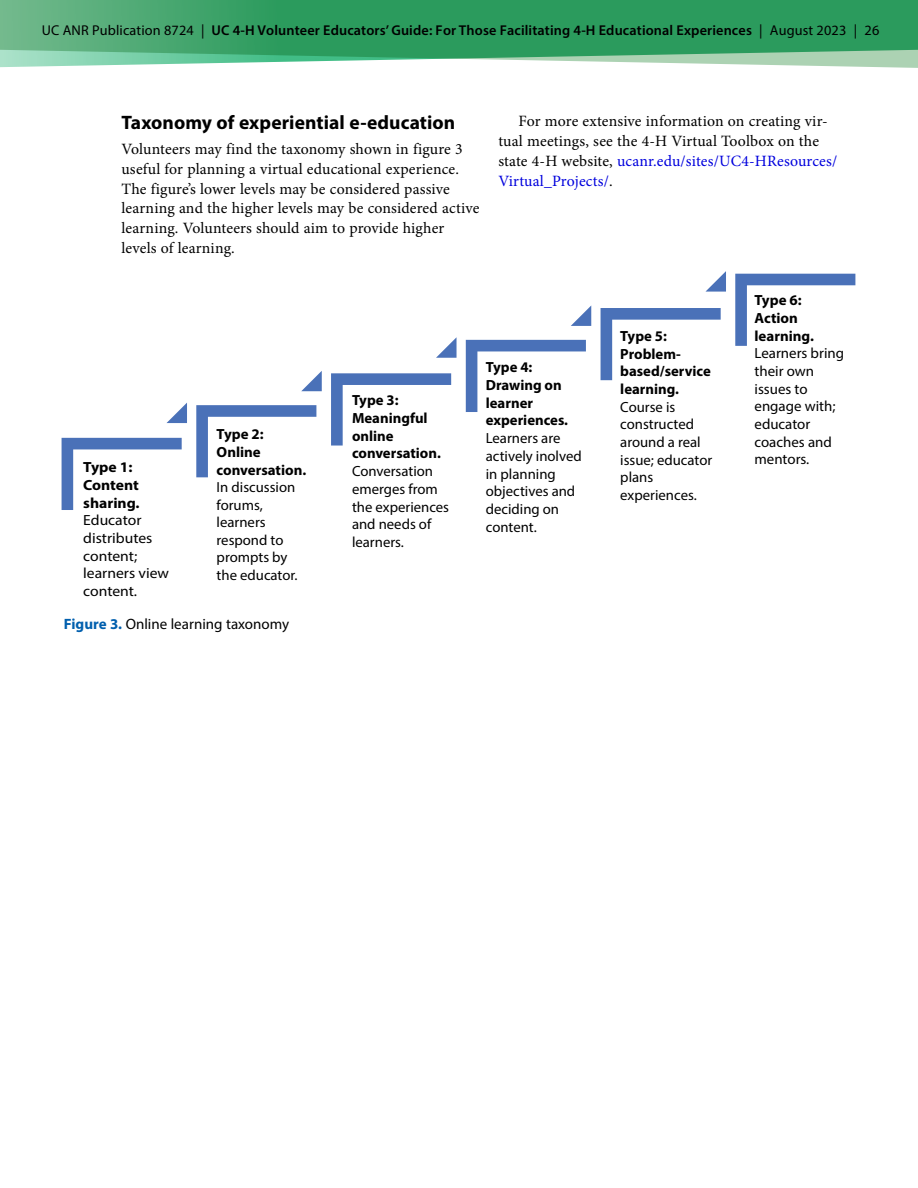
<style>
.page{position:relative;width:918px;height:1188px;background:#fff}
.page>*{position:absolute;margin:0;border:0;box-sizing:border-box;transform-origin:0 0}
.t1{font:700 19.5px "Myriad Pro";letter-spacing:.005em;color:#000}
.t2{font:15.75px/20px "Minion Pro";letter-spacing:.01em;color:#000}
.t3{font:15px "Myriad Pro";color:#000}
.t4{font:14.7px/17.7px "Myriad Pro";color:#000}
.t5{font:700 14.7px/17.7px "Myriad Pro";color:#000}
.t6{font:14.7px/17.7px "Myriad Pro";color:#000;scale:1.06 1}
.t7{font:700 14.7px/17.7px "Myriad Pro";color:#000;scale:1.06 1}
.t8{font:14.55px/17.5px "Myriad Pro";color:#000}
.t9{font:600 14.25px "Myriad Pro";letter-spacing:.01em;color:#000}
.s1{font-weight:400}
.s2{color:#00d}
.s3{font-weight:700;color:#005fae}
</style>
<div class="page">
<svg style="left:0;top:0;width:918px;height:68px;background:#50ac78"></svg>
<svg style="left:571px;top:306px;width:20px;height:20px"></svg>
<svg style="left:601px;top:308px;width:120px;height:72px"></svg>
<svg style="left:706px;top:271px;width:20px;height:21px"></svg>
<svg style="left:735px;top:274px;width:120px;height:72px"></svg>
<svg style="left:436px;top:337px;width:21px;height:21px"></svg>
<svg style="left:466px;top:340px;width:120px;height:72px"></svg>
<svg style="left:301px;top:371px;width:21px;height:20px"></svg>
<svg style="left:331px;top:373px;width:120px;height:73px"></svg>
<svg style="left:167px;top:403px;width:20px;height:20px"></svg>
<svg style="left:196px;top:405px;width:120px;height:72px"></svg>
<svg style="left:62px;top:438px;width:120px;height:72px"></svg>
<p class="t9" style="left:42px;top:21px;width:839px"><span class="s1">UC ANR Publication 8724 |</span> UC 4-H Volunteer Educators’ Guide: For Those Facilitating 4-H Educational Experiences <span class="s1">| August 2023 | 26</span></p>
<p class="t1" style="left:122px;top:110px;width:335px">Taxonomy of experiential e-education</p>
<p class="t2" style="left:122px;top:139px;width:359px">Volunteers may find the taxonomy shown in figure 3 useful for planning a virtual educational experience.<br>The figure’s lower levels may be considered passive learning and the higher levels may be considered active learning. Volunteers should aim to provide higher levels of learning.</p>
<p class="t2" style="left:498px;top:111px;width:340px;text-indent:20px">For more extensive information on creating vir&shy;tual meetings, see the 4-H Virtual Toolbox on the state 4-H website, <span class="s2">ucanr.edu/sites/UC4-HResources/ Virtual_Projects/</span>.</p>
<p class="t7" style="left:83px;top:458px;width:55px">Type 1:<br>Content sharing.</p>
<p class="t6" style="left:83px;top:511px;width:82px">Educator distributes content; learners view content.</p>
<p class="t5" style="left:217px;top:425px;width:91px">Type 2:<br>Online conversation.</p>
<p class="t8" style="left:217px;top:478px;width:83px">In discussion forums, learners respond to prompts by the educator.</p>
<p class="t3" style="left:64px;top:615px;width:227px"><span class="s3">Figure 3.</span> Online learning taxonomy</p>
<p class="t5" style="left:352px;top:391px;width:90px">Type 3:<br>Meaningful online conversation.</p>
<p class="t4" style="left:352px;top:462px;width:99px">Conversation emerges from the experiences and needs of learners.</p>
<p class="t5" style="left:486px;top:358px;width:84px">Type 4:<br>Drawing on learner experiences.</p>
<p class="t4" style="left:486px;top:429px;width:97px">Learners are actively inolved in planning objectives and deciding on content.</p>
<p class="t5" style="left:620px;top:327px;width:92px">Type 5:<br>Problem&shy;based/service learning.</p>
<p class="t4" style="left:620px;top:398px;width:93px">Course is constructed around a real issue; educator plans experiences.</p>
<p class="t5" style="left:755px;top:291px;width:61px">Type 6:<br>Action learning.</p>
<p class="t4" style="left:755px;top:344px;width:91px">Learners bring their own issues to engage with; educator coaches and mentors.</p>
</div>
